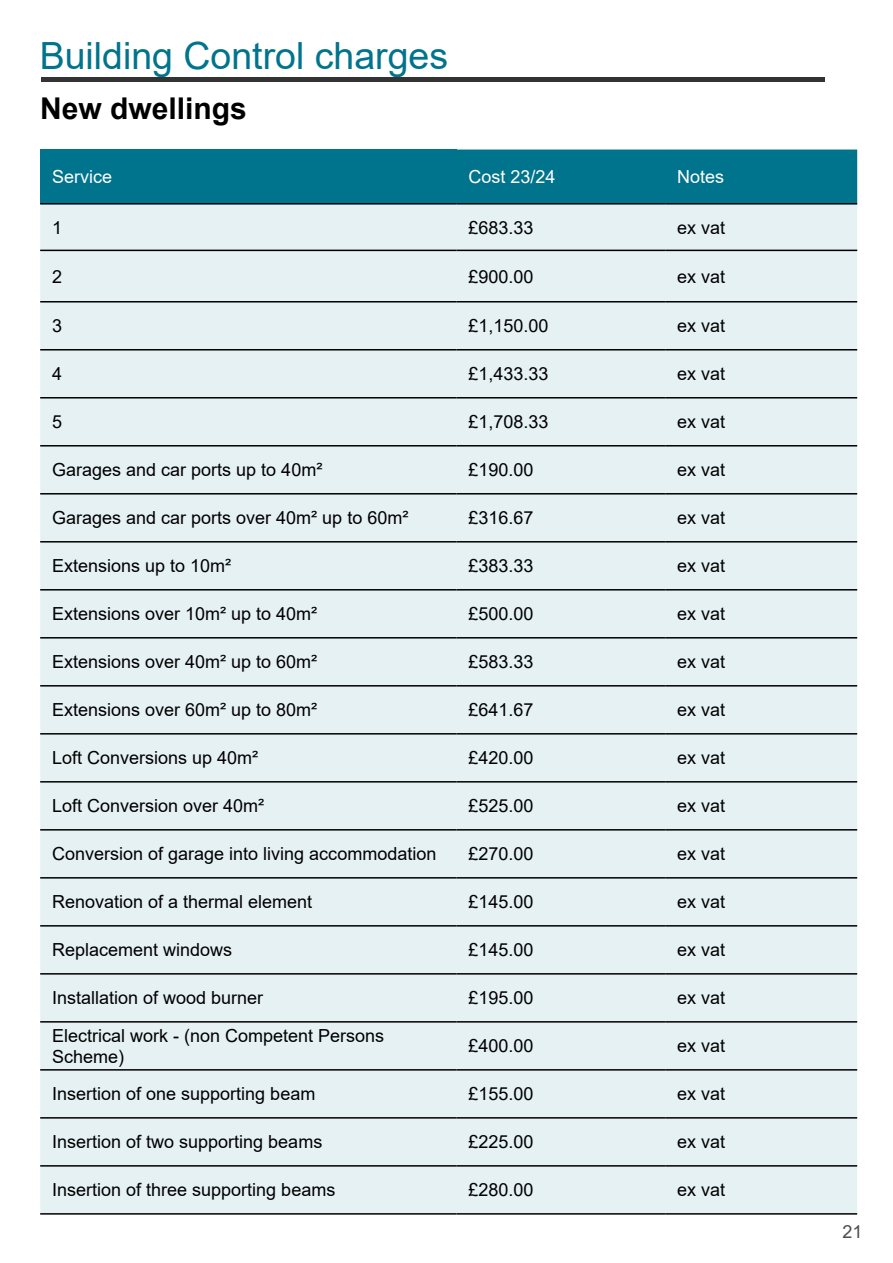
<style>
.page{position:relative;width:893px;height:1263px;background:#fff}
.page>*{position:absolute;margin:0;border:0;box-sizing:border-box;transform-origin:0 0}
.Heading_3{font:37.5px "Arial";color:#00738d}
.Heading_4{font:700 30px "Arial";color:#000}
.t1{font:18px/21.6px "Arial";color:#000}
.t2{font:18px "Arial";color:#fff}
.t3{font:18px "Arial";color:#4d4d4d}
</style>
<div class="page">
<hr style="left:41px;top:77px;width:783px;height:4px;background:#333">
<div style="left:40px;top:150px;width:416px;height:54px;background:#00738d"></div>
<div style="left:456px;top:150px;width:401px;height:53px;background:#00738d"></div>
<div style="left:40px;top:205px;width:817px;height:1008px;background:#e6f1f4"></div>
<hr style="left:40px;top:203px;width:416px;height:2px;background:#000">
<hr style="left:456px;top:203px;width:209px;height:2px;background:#000">
<hr style="left:665px;top:203px;width:192px;height:2px;background:#000">
<hr style="left:40px;top:250px;width:416px;height:1px;background:#000">
<hr style="left:456px;top:250px;width:209px;height:1px;background:#000">
<hr style="left:665px;top:250px;width:192px;height:1px;background:#000">
<hr style="left:40px;top:301px;width:416px;height:1px;background:#000">
<hr style="left:456px;top:301px;width:209px;height:1px;background:#000">
<hr style="left:665px;top:301px;width:192px;height:1px;background:#000">
<hr style="left:40px;top:349px;width:416px;height:1px;background:#000">
<hr style="left:456px;top:349px;width:209px;height:1px;background:#000">
<hr style="left:665px;top:349px;width:192px;height:1px;background:#000">
<hr style="left:40px;top:397px;width:416px;height:1px;background:#000">
<hr style="left:456px;top:397px;width:209px;height:1px;background:#000">
<hr style="left:665px;top:397px;width:192px;height:1px;background:#000">
<hr style="left:40px;top:445px;width:416px;height:1px;background:#000">
<hr style="left:456px;top:445px;width:209px;height:1px;background:#000">
<hr style="left:665px;top:445px;width:192px;height:1px;background:#000">
<hr style="left:40px;top:493px;width:416px;height:1px;background:#000">
<hr style="left:456px;top:493px;width:209px;height:1px;background:#000">
<hr style="left:665px;top:493px;width:192px;height:1px;background:#000">
<hr style="left:40px;top:541px;width:416px;height:1px;background:#000">
<hr style="left:456px;top:541px;width:209px;height:1px;background:#000">
<hr style="left:665px;top:541px;width:192px;height:1px;background:#000">
<hr style="left:40px;top:589px;width:416px;height:1px;background:#000">
<hr style="left:456px;top:589px;width:209px;height:1px;background:#000">
<hr style="left:665px;top:589px;width:192px;height:1px;background:#000">
<hr style="left:40px;top:637px;width:416px;height:1px;background:#000">
<hr style="left:456px;top:637px;width:209px;height:1px;background:#000">
<hr style="left:665px;top:637px;width:192px;height:1px;background:#000">
<hr style="left:40px;top:685px;width:416px;height:1px;background:#000">
<hr style="left:456px;top:685px;width:209px;height:1px;background:#000">
<hr style="left:665px;top:685px;width:192px;height:1px;background:#000">
<hr style="left:40px;top:733px;width:416px;height:1px;background:#000">
<hr style="left:456px;top:733px;width:209px;height:1px;background:#000">
<hr style="left:665px;top:733px;width:192px;height:1px;background:#000">
<hr style="left:40px;top:781px;width:416px;height:1px;background:#000">
<hr style="left:456px;top:781px;width:209px;height:1px;background:#000">
<hr style="left:665px;top:781px;width:192px;height:1px;background:#000">
<hr style="left:40px;top:829px;width:416px;height:1px;background:#000">
<hr style="left:456px;top:829px;width:209px;height:1px;background:#000">
<hr style="left:665px;top:829px;width:192px;height:1px;background:#000">
<hr style="left:40px;top:877px;width:416px;height:1px;background:#000">
<hr style="left:456px;top:877px;width:209px;height:1px;background:#000">
<hr style="left:665px;top:877px;width:192px;height:1px;background:#000">
<hr style="left:40px;top:925px;width:416px;height:1px;background:#000">
<hr style="left:456px;top:925px;width:209px;height:1px;background:#000">
<hr style="left:665px;top:925px;width:192px;height:1px;background:#000">
<hr style="left:40px;top:973px;width:416px;height:1px;background:#000">
<hr style="left:456px;top:973px;width:209px;height:1px;background:#000">
<hr style="left:665px;top:973px;width:192px;height:1px;background:#000">
<hr style="left:40px;top:1021px;width:416px;height:1px;background:#000">
<hr style="left:456px;top:1021px;width:209px;height:1px;background:#000">
<hr style="left:665px;top:1021px;width:192px;height:1px;background:#000">
<hr style="left:40px;top:1069px;width:416px;height:1px;background:#000">
<hr style="left:456px;top:1069px;width:209px;height:1px;background:#000">
<hr style="left:665px;top:1069px;width:192px;height:1px;background:#000">
<hr style="left:40px;top:1117px;width:416px;height:1px;background:#000">
<hr style="left:456px;top:1117px;width:209px;height:1px;background:#000">
<hr style="left:665px;top:1117px;width:192px;height:1px;background:#000">
<hr style="left:40px;top:1165px;width:416px;height:1px;background:#000">
<hr style="left:456px;top:1165px;width:209px;height:1px;background:#000">
<hr style="left:665px;top:1165px;width:192px;height:1px;background:#000">
<hr style="left:40px;top:1213px;width:416px;height:1px;background:#000">
<hr style="left:456px;top:1213px;width:209px;height:1px;background:#000">
<hr style="left:665px;top:1213px;width:192px;height:1px;background:#000">
<h3 class="Heading_3" style="left:40px;top:30px;width:410px">Building Control charges</h3>
<h4 class="Heading_4" style="left:40px;top:88px;width:208px">New dwellings</h4>
<p class="t2" style="left:52px;top:164px;width:62px">Service</p>
<p class="t2" style="left:468px;top:164px;width:89px">Cost 23/24</p>
<p class="t2" style="left:677px;top:164px;width:49px">Notes</p>
<p class="t1" style="left:52px;top:216px;width:12px">1</p>
<p class="t1" style="left:468px;top:216px;width:67px">£683.33</p>
<p class="t1" style="left:677px;top:216px;width:50px">ex vat</p>
<p class="t1" style="left:52px;top:265px;width:12px">2</p>
<p class="t1" style="left:468px;top:265px;width:67px">£900.00</p>
<p class="t1" style="left:677px;top:265px;width:50px">ex vat</p>
<p class="t1" style="left:52px;top:315px;width:12px">3</p>
<p class="t1" style="left:468px;top:315px;width:82px">£1,150.00</p>
<p class="t1" style="left:677px;top:315px;width:50px">ex vat</p>
<p class="t1" style="left:52px;top:363px;width:12px">4</p>
<p class="t1" style="left:468px;top:363px;width:82px">£1,433.33</p>
<p class="t1" style="left:677px;top:363px;width:50px">ex vat</p>
<p class="t1" style="left:52px;top:411px;width:12px">5</p>
<p class="t1" style="left:468px;top:411px;width:82px">£1,708.33</p>
<p class="t1" style="left:677px;top:411px;width:50px">ex vat</p>
<p class="t1" style="left:52px;top:459px;width:272px">Garages and car ports up to 40m²</p>
<p class="t1" style="left:468px;top:459px;width:67px">£190.00</p>
<p class="t1" style="left:677px;top:459px;width:50px">ex vat</p>
<p class="t1" style="left:52px;top:507px;width:358px">Garages and car ports over 40m² up to 60m²</p>
<p class="t1" style="left:468px;top:507px;width:67px">£316.67</p>
<p class="t1" style="left:677px;top:507px;width:50px">ex vat</p>
<p class="t1" style="left:52px;top:555px;width:181px">Extensions up to 10m²</p>
<p class="t1" style="left:468px;top:555px;width:67px">£383.33</p>
<p class="t1" style="left:677px;top:555px;width:50px">ex vat</p>
<p class="t1" style="left:52px;top:603px;width:267px">Extensions over 10m² up to 40m²</p>
<p class="t1" style="left:468px;top:603px;width:67px">£500.00</p>
<p class="t1" style="left:677px;top:603px;width:50px">ex vat</p>
<p class="t1" style="left:52px;top:651px;width:267px">Extensions over 40m² up to 60m²</p>
<p class="t1" style="left:468px;top:651px;width:67px">£583.33</p>
<p class="t1" style="left:677px;top:651px;width:50px">ex vat</p>
<p class="t1" style="left:52px;top:699px;width:267px">Extensions over 60m² up to 80m²</p>
<p class="t1" style="left:468px;top:699px;width:67px">£641.67</p>
<p class="t1" style="left:677px;top:699px;width:50px">ex vat</p>
<p class="t1" style="left:52px;top:747px;width:208px">Loft Conversions up 40m²</p>
<p class="t1" style="left:468px;top:747px;width:67px">£420.00</p>
<p class="t1" style="left:677px;top:747px;width:50px">ex vat</p>
<p class="t1" style="left:52px;top:795px;width:214px">Loft Conversion over 40m²</p>
<p class="t1" style="left:468px;top:795px;width:67px">£525.00</p>
<p class="t1" style="left:677px;top:795px;width:50px">ex vat</p>
<p class="t1" style="left:52px;top:843px;width:386px">Conversion of garage into living accommodation</p>
<p class="t1" style="left:468px;top:843px;width:67px">£270.00</p>
<p class="t1" style="left:677px;top:843px;width:50px">ex vat</p>
<p class="t1" style="left:52px;top:891px;width:262px">Renovation of a thermal element</p>
<p class="t1" style="left:468px;top:891px;width:67px">£145.00</p>
<p class="t1" style="left:677px;top:891px;width:50px">ex vat</p>
<p class="t1" style="left:52px;top:939px;width:182px">Replacement windows</p>
<p class="t1" style="left:468px;top:939px;width:67px">£145.00</p>
<p class="t1" style="left:677px;top:939px;width:50px">ex vat</p>
<p class="t1" style="left:52px;top:987px;width:213px">Installation of wood burner</p>
<p class="t1" style="left:468px;top:987px;width:67px">£195.00</p>
<p class="t1" style="left:677px;top:987px;width:50px">ex vat</p>
<p class="t1" style="left:52px;top:1024px;width:334px">Electrical work - (non Competent Persons<br>Scheme)</p>
<p class="t1" style="left:468px;top:1035px;width:67px">£400.00</p>
<p class="t1" style="left:677px;top:1035px;width:50px">ex vat</p>
<p class="t1" style="left:52px;top:1083px;width:265px">Insertion of one supporting beam</p>
<p class="t1" style="left:468px;top:1083px;width:67px">£155.00</p>
<p class="t1" style="left:677px;top:1083px;width:50px">ex vat</p>
<p class="t1" style="left:52px;top:1131px;width:272px">Insertion of two supporting beams</p>
<p class="t1" style="left:468px;top:1131px;width:67px">£225.00</p>
<p class="t1" style="left:677px;top:1131px;width:50px">ex vat</p>
<p class="t1" style="left:52px;top:1179px;width:285px">Insertion of three supporting beams</p>
<p class="t1" style="left:468px;top:1179px;width:67px">£280.00</p>
<p class="t1" style="left:677px;top:1179px;width:50px">ex vat</p>
<p class="t3" style="left:843px;top:1219px;width:22px">21</p>
</div>
